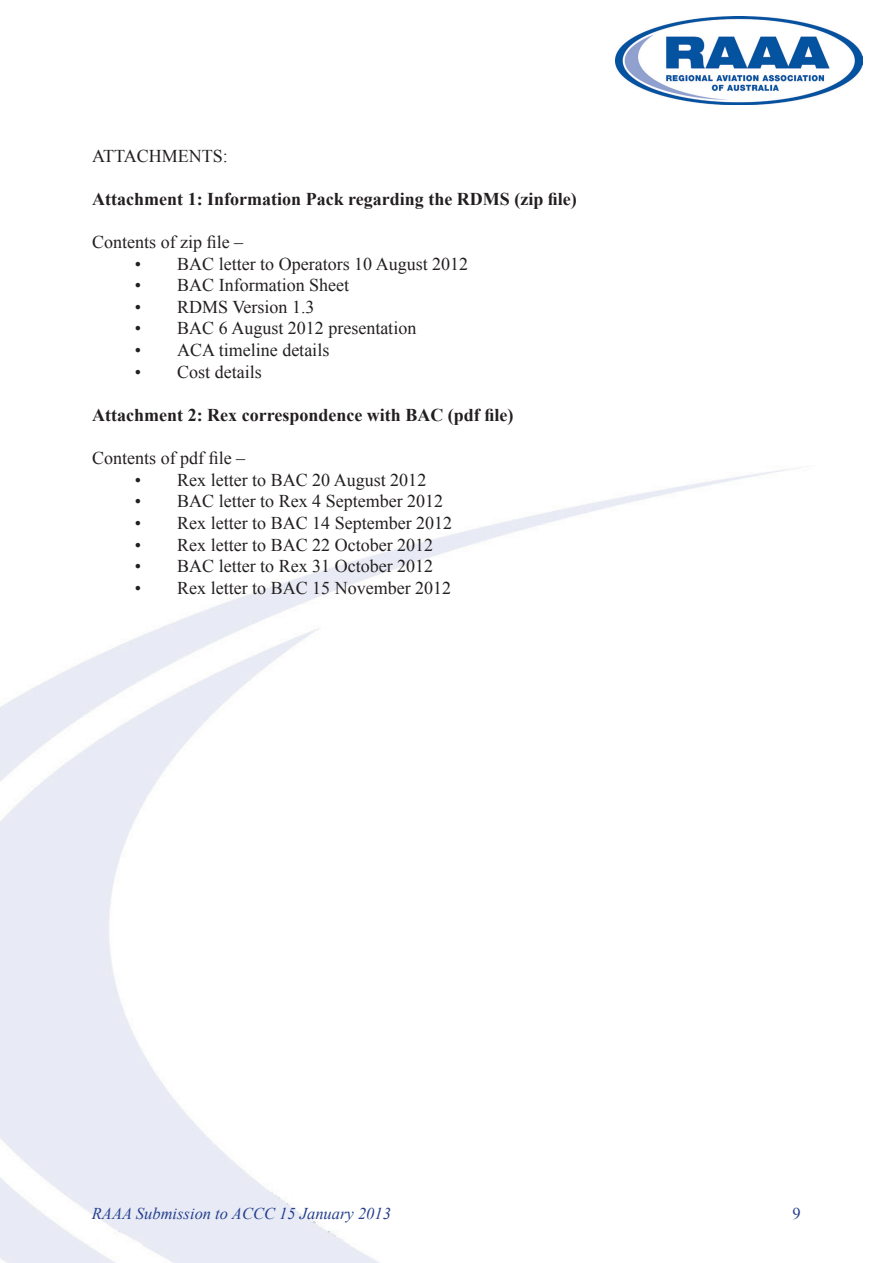
<style>
.page{position:relative;width:893px;height:1263px;background:#fff}
.page>*{position:absolute;margin:0;border:0;box-sizing:border-box;transform-origin:0 0}
.t1{font:18px "Times New Roman";color:#231f20}
.t2{font:700 18px "Times New Roman";color:#231f20}
.t3{font:italic 16.5px "Times New Roman";color:#253f8e}
.t4{font:16.5px "Times New Roman";color:#253f8e}
</style>
<div class="page">
<img style="left:616px;top:17px;width:247px;height:88px">
<p class="t1" style="left:92px;top:144px;width:137px">ATTACHMENTS:</p>
<p class="t2" style="left:92px;top:186px;width:486px">Attachment 1: Information Pack regarding the RDMS (zip file)</p>
<p class="t1" style="left:92px;top:230px;width:153px">Contents of zip file –</p>
<p class="t1" style="left:135px;top:252px;width:335px">• BAC letter to Operators 10 August 2012</p>
<p class="t1" style="left:135px;top:273px;width:216px">• BAC Information Sheet</p>
<p class="t1" style="left:135px;top:295px;width:181px">• RDMS Version 1.3</p>
<p class="t1" style="left:135px;top:316px;width:283px">• BAC 6 August 2012 presentation</p>
<p class="t1" style="left:135px;top:338px;width:196px">• ACA timeline details</p>
<p class="t1" style="left:135px;top:360px;width:129px">• Cost details</p>
<p class="t2" style="left:92px;top:402px;width:423px">Attachment 2: Rex correspondence with BAC (pdf file)</p>
<p class="t1" style="left:92px;top:446px;width:154px">Contents of pdf file –</p>
<p class="t1" style="left:135px;top:468px;width:293px">• Rex letter to BAC 20 August 2012</p>
<p class="t1" style="left:135px;top:489px;width:310px">• BAC letter to Rex 4 September 2012</p>
<p class="t1" style="left:135px;top:511px;width:319px">• Rex letter to BAC 14 September 2012</p>
<p class="t1" style="left:135px;top:532px;width:300px">• Rex letter to BAC 22 October 2012</p>
<p class="t1" style="left:135px;top:554px;width:300px">• BAC letter to Rex 31 October 2012</p>
<p class="t1" style="left:135px;top:576px;width:318px">• Rex letter to BAC 15 November 2012</p>
<p class="t3" style="left:92px;top:1202px;width:301px">RAAA Submission to ACCC 15 January 2013</p>
<p class="t4" style="left:792px;top:1203px;width:10px">9</p>
</div>
